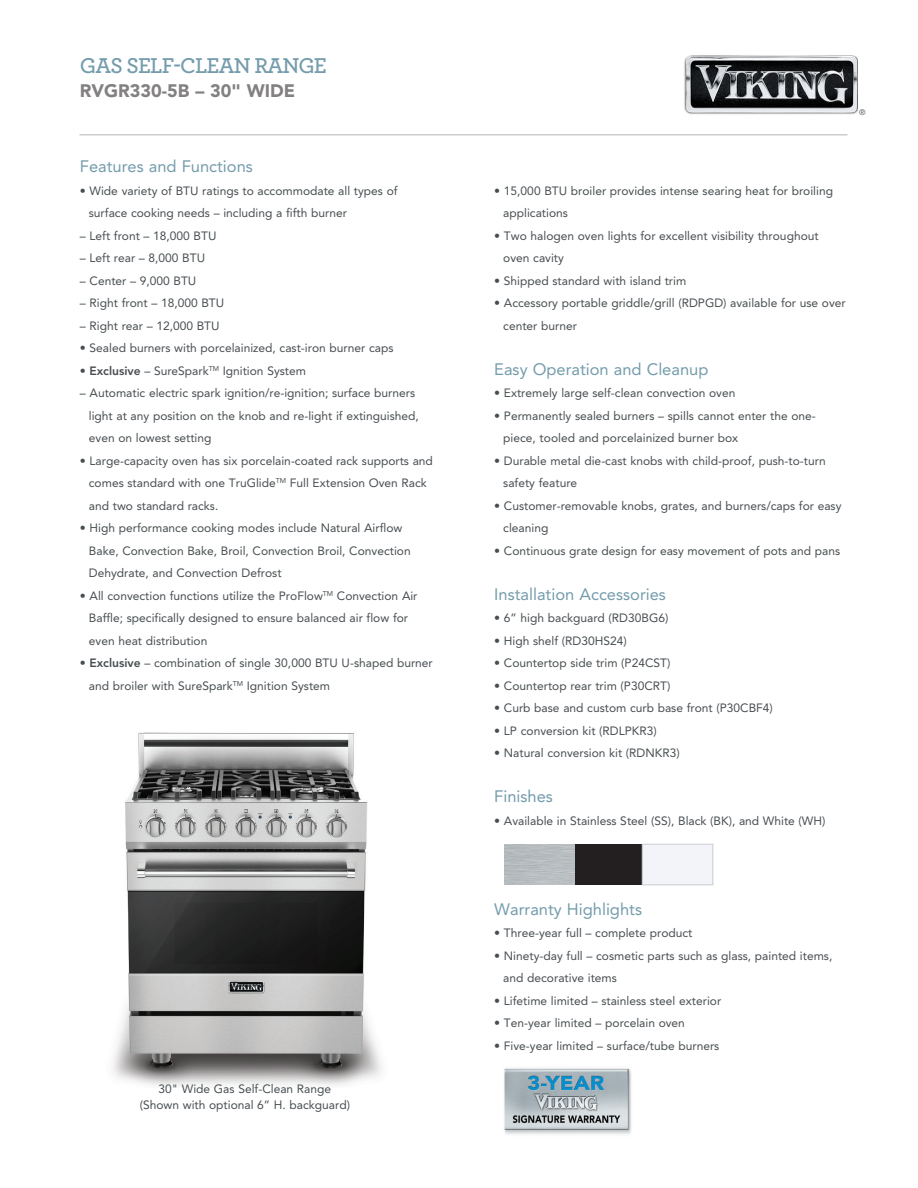
<style>
.page{position:relative;width:918px;height:1188px;background:#fff}
.page>*{position:absolute;margin:0;border:0;box-sizing:border-box;transform-origin:0 0}
.Body_Copy{font:600 22.5px "Archer";letter-spacing:-.04em;color:#749cac}
.Body_Copy-2{font:900 18px "Avenir";color:#828081}
.Body_Copy-3{font:16.5px "Avenir";color:#749cac}
.Body_Copy-4{font:12px/22.5px "Avenir";color:#474d50}
.t1{font:8.1px "Avenir";color:#56585a}
.s1{font-weight:800}
</style>
<div class="page">
<hr style="left:80px;top:134px;width:768px;height:2px;background:#cbccce">
<img style="left:504px;top:1068px;width:127px;height:66px">
<div style="left:575px;top:844px;width:67px;height:41px;background:#231f20"></div>
<div style="left:642px;top:844px;width:71px;height:41px;background:#f3f4f9;border:1px solid #cbccd3"></div>
<img style="left:684px;top:55px;width:174px;height:60px">
<img style="left:113px;top:732px;width:269px;height:354px">
<p class="Body_Copy" style="left:80px;top:48px;width:249px">GAS SELF-CLEAN RANGE</p>
<p class="Body_Copy-2" style="left:80px;top:80px;width:217px">RVGR330-5B – 30" WIDE</p>
<p class="Body_Copy-3" style="left:80px;top:157px;width:175px">Features and Functions</p>
<p class="Body_Copy-4" style="left:89px;top:180px;width:310px;text-indent:-9px">• Wide variety of BTU ratings to accommodate all types of surface cooking needs – including a fifth burner</p>
<p class="Body_Copy-4" style="left:80px;top:225px;width:138px">– Left front – 18,000 BTU</p>
<p class="Body_Copy-4" style="left:80px;top:247px;width:127px">– Left rear – 8,000 BTU</p>
<p class="Body_Copy-4" style="left:80px;top:270px;width:118px">– Center – 9,000 BTU</p>
<p class="Body_Copy-4" style="left:80px;top:292px;width:146px">– Right front – 18,000 BTU</p>
<p class="Body_Copy-4" style="left:80px;top:315px;width:141px">– Right rear – 12,000 BTU</p>
<p class="Body_Copy-4" style="left:80px;top:337px;width:315px">• Sealed burners with porcelainized, cast-iron burner caps</p>
<p class="Body_Copy-4" style="left:80px;top:360px;width:228px">• <span class="s1">Exclusive</span> – SureSpark<sup>TM</sup> Ignition System</p>
<p class="Body_Copy-4" style="left:89px;top:382px;width:331px;text-indent:-9px">– Automatic electric spark ignition/re-ignition; surface burners light at any position on the knob and re-light if extinguished, even on lowest setting</p>
<p class="Body_Copy-4" style="left:89px;top:450px;width:346px;text-indent:-9px">• Large-capacity oven has six porcelain-coated rack supports and comes standard with one TruGlide<sup>TM</sup> Full Extension Oven Rack and two standard racks.</p>
<p class="Body_Copy-4" style="left:89px;top:517px;width:323px;text-indent:-9px">• High performance cooking modes include Natural Airflow<br>Bake, Convection Bake, Broil, Convection Broil, Convection<br>Dehydrate, and Convection Defrost</p>
<p class="Body_Copy-4" style="left:89px;top:585px;width:330px;text-indent:-9px">• All convection functions utilize the ProFlow<sup>TM</sup> Convection Air<br>Baffle; specifically designed to ensure balanced air flow for even heat distribution</p>
<p class="Body_Copy-4" style="left:89px;top:652px;width:345px;text-indent:-9px">• <span class="s1">Exclusive</span> – combination of single 30,000 BTU U-shaped burner and broiler with SureSpark<sup>TM</sup> Ignition System</p>
<p class="Body_Copy-4" style="left:159px;top:1078px;width:174px">30" Wide Gas Self-Clean Range</p>
<p class="Body_Copy-4" style="left:140px;top:1094px;width:212px">(Shown with optional 6” H. backguard)</p>
<p class="t1" style="left:859px;top:107px;width:8px">®</p>
<p class="Body_Copy-4" style="left:503px;top:180px;width:331px;text-indent:-9px">• 15,000 BTU broiler provides intense searing heat for broiling applications</p>
<p class="Body_Copy-4" style="left:503px;top:225px;width:317px;text-indent:-9px">• Two halogen oven lights for excellent visibility throughout oven cavity</p>
<p class="Body_Copy-4" style="left:494px;top:270px;width:193px">• Shipped standard with island trim</p>
<p class="Body_Copy-4" style="left:503px;top:292px;width:344px;text-indent:-9px">• Accessory portable griddle/grill (RDPGD) available for use over center burner</p>
<p class="Body_Copy-3" style="left:494px;top:360px;width:216px">Easy Operation and Cleanup</p>
<p class="Body_Copy-4" style="left:494px;top:382px;width:243px">• Extremely large self-clean convection oven</p>
<p class="Body_Copy-4" style="left:503px;top:405px;width:314px;text-indent:-9px">• Permanently sealed burners – spills cannot enter the one&shy;piece, tooled and porcelainized burner box</p>
<p class="Body_Copy-4" style="left:503px;top:450px;width:324px;text-indent:-9px">• Durable metal die-cast knobs with child-proof, push-to-turn safety feature</p>
<p class="Body_Copy-4" style="left:503px;top:495px;width:340px;text-indent:-9px">• Customer-removable knobs, grates, and burners/caps for easy cleaning</p>
<p class="Body_Copy-4" style="left:494px;top:540px;width:347px">• Continuous grate design for easy movement of pots and pans</p>
<p class="Body_Copy-3" style="left:494px;top:585px;width:173px">Installation Accessories</p>
<p class="Body_Copy-4" style="left:494px;top:607px;width:176px">• 6” high backguard (RD30BG6)</p>
<p class="Body_Copy-4" style="left:494px;top:630px;width:134px">• High shelf (RD30HS24)</p>
<p class="Body_Copy-4" style="left:494px;top:652px;width:178px">• Countertop side trim (P24CST)</p>
<p class="Body_Copy-4" style="left:494px;top:675px;width:178px">• Countertop rear trim (P30CRT)</p>
<p class="Body_Copy-4" style="left:494px;top:697px;width:280px">• Curb base and custom curb base front (P30CBF4)</p>
<p class="Body_Copy-4" style="left:494px;top:720px;width:164px">• LP conversion kit (RDLPKR3)</p>
<p class="Body_Copy-4" style="left:494px;top:742px;width:187px">• Natural conversion kit (RDNKR3)</p>
<p class="Body_Copy-3" style="left:494px;top:787px;width:60px">Finishes</p>
<p class="Body_Copy-4" style="left:494px;top:810px;width:333px">• Available in Stainless Steel (SS), Black (BK), and White (WH)</p>
<p class="Body_Copy-3" style="left:494px;top:900px;width:149px">Warranty Highlights</p>
<p class="Body_Copy-4" style="left:494px;top:922px;width:200px">• Three-year full – complete product</p>
<p class="Body_Copy-4" style="left:503px;top:945px;width:331px;text-indent:-9px">• Ninety-day full – cosmetic parts such as glass, painted items, and decorative items</p>
<p class="Body_Copy-4" style="left:494px;top:990px;width:228px">• Lifetime limited – stainless steel exterior</p>
<p class="Body_Copy-4" style="left:494px;top:1012px;width:192px">• Ten-year limited – porcelain oven</p>
<p class="Body_Copy-4" style="left:494px;top:1035px;width:227px">• Five-year limited – surface/tube burners</p>
</div>
